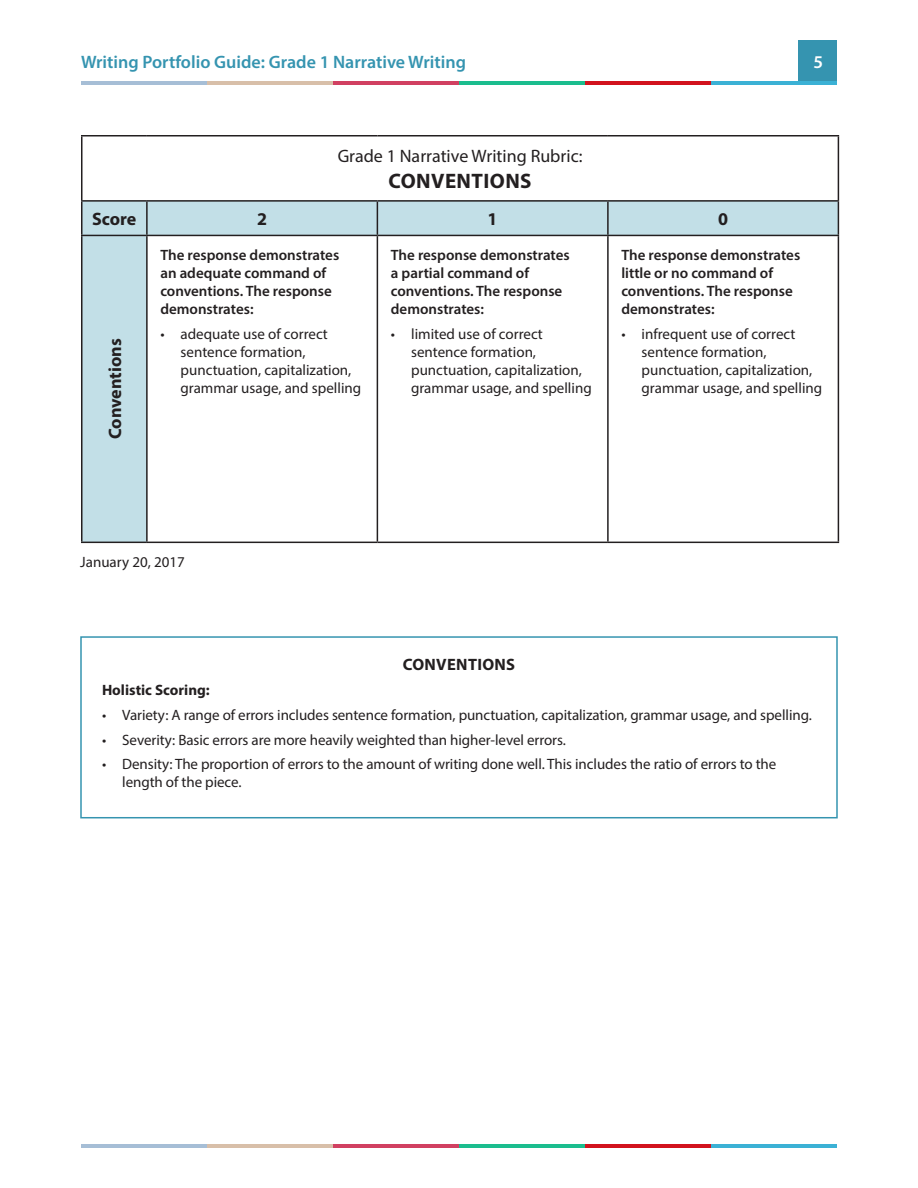
<style>
.page{position:relative;width:918px;height:1188px;background:#fff}
.page>*{position:absolute;margin:0;border:0;box-sizing:border-box;transform-origin:0 0}
.t1{font:700 21px "Myriad Pro";letter-spacing:.02em;color:#231f20}
.t2{font:600 18px "Myriad Pro";color:#3594b0}
.t3{font:18px "Myriad Pro";color:#231f20}
.t4{font:700 18px "Myriad Pro";color:#231f20}
.t5{font:600 18px "Myriad Pro";color:#fff}
.t6{font:700 16.5px "Myriad Pro";letter-spacing:.02em;color:#231f20}
.main_body{font:15px/18px "Myriad Pro";letter-spacing:-.005em;color:#231f20}
.t7{font:600 15px/18px "Myriad Pro";color:#231f20}
.t8{font:700 15px "Myriad Pro";color:#231f20}
</style>
<div class="page">
<div style="left:798px;top:40px;width:39px;height:41px;background:#3594b0"></div>
<hr style="left:81px;top:81px;width:126px;height:4px;background:#a6bed6">
<hr style="left:333px;top:81px;width:126px;height:4px;background:#d14061">
<hr style="left:711px;top:81px;width:126px;height:4px;background:#3bb1d5">
<hr style="left:207px;top:81px;width:126px;height:4px;background:#d8bfa9">
<hr style="left:585px;top:81px;width:126px;height:4px;background:#d2121d">
<hr style="left:459px;top:81px;width:126px;height:4px;background:#1bbd8e">
<hr style="left:81px;top:1144px;width:126px;height:4px;background:#a6bed6">
<hr style="left:333px;top:1144px;width:126px;height:4px;background:#d14061">
<hr style="left:711px;top:1144px;width:126px;height:4px;background:#3bb1d5">
<hr style="left:207px;top:1144px;width:126px;height:4px;background:#d8bfa9">
<hr style="left:585px;top:1144px;width:126px;height:4px;background:#d2121d">
<hr style="left:459px;top:1144px;width:126px;height:4px;background:#1bbd8e">
<svg style="left:82px;top:202px;width:756px;height:340px"></svg>
<hr style="left:81px;top:135px;width:66px;height:1px;background:#231f20">
<hr style="left:81px;top:136px;width:1px;height:64px;background:#231f20">
<hr style="left:147px;top:135px;width:230px;height:1px;background:#231f20">
<hr style="left:377px;top:135px;width:231px;height:1px;background:#231f20">
<hr style="left:608px;top:135px;width:231px;height:1px;background:#231f20">
<hr style="left:838px;top:136px;width:1px;height:64px;background:#231f20">
<hr style="left:81px;top:200px;width:66px;height:2px;background:#231f20">
<hr style="left:81px;top:202px;width:1px;height:33px;background:#231f20">
<hr style="left:147px;top:200px;width:230px;height:2px;background:#231f20">
<hr style="left:377px;top:200px;width:231px;height:2px;background:#231f20">
<hr style="left:608px;top:200px;width:231px;height:2px;background:#231f20">
<hr style="left:377px;top:236px;width:1px;height:306px;background:#231f20">
<hr style="left:607px;top:236px;width:2px;height:306px;background:#231f20">
<hr style="left:838px;top:236px;width:1px;height:306px;background:#231f20">
<hr style="left:147px;top:542px;width:230px;height:1px;background:#231f20">
<hr style="left:377px;top:542px;width:231px;height:1px;background:#231f20">
<hr style="left:608px;top:542px;width:231px;height:1px;background:#231f20">
<hr style="left:81px;top:235px;width:66px;height:1px;background:#231f20">
<hr style="left:81px;top:236px;width:1px;height:306px;background:#231f20">
<hr style="left:146px;top:236px;width:2px;height:306px;background:#231f20">
<hr style="left:81px;top:542px;width:66px;height:1px;background:#231f20">
<hr style="left:146px;top:202px;width:2px;height:33px;background:#231f20">
<hr style="left:147px;top:235px;width:230px;height:1px;background:#231f20">
<hr style="left:377px;top:202px;width:1px;height:33px;background:#231f20">
<hr style="left:377px;top:235px;width:231px;height:1px;background:#231f20">
<hr style="left:607px;top:202px;width:2px;height:33px;background:#231f20">
<hr style="left:838px;top:202px;width:1px;height:33px;background:#231f20">
<hr style="left:608px;top:235px;width:231px;height:1px;background:#231f20">
<div style="left:80px;top:636px;width:758px;height:182px;border:2px solid #3594b0"></div>
<p class="t2" style="left:81px;top:50px;width:387px">Writing Portfolio Guide: Grade 1 Narrative Writing</p>
<p class="t5" style="left:813px;top:50px;width:11px">5</p>
<p class="t3" style="left:338px;top:145px;width:246px">Grade 1 Narrative Writing Rubric:</p>
<p class="t1" style="left:389px;top:167px;width:145px">CONVENTIONS</p>
<p class="t4" style="left:92px;top:207px;width:46px">Score</p>
<p class="t4" style="left:257px;top:207px;width:11px">2</p>
<p class="t4" style="left:488px;top:207px;width:11px">1</p>
<p class="t4" style="left:718px;top:207px;width:11px">0</p>
<p class="t4" style="left:103px;top:439px;width:102px;rotate:-90deg">Conventions</p>
<p class="t7" style="left:160px;top:246px;width:180px">The response demonstrates an adequate command of conventions. The response demonstrates:</p>
<p class="main_body" style="left:181px;top:325px;width:182px;text-indent:-20px">• adequate use of correct sentence formation, punctuation, capitalization, grammar usage, and spelling</p>
<p class="t7" style="left:391px;top:246px;width:180px">The response demonstrates a partial command of conventions. The response demonstrates:</p>
<p class="main_body" style="left:411px;top:325px;width:182px;text-indent:-20px">• limited use of correct sentence formation, punctuation, capitalization, grammar usage, and spelling</p>
<p class="t7" style="left:621px;top:246px;width:180px">The response demonstrates little or no command of conventions. The response demonstrates:</p>
<p class="main_body" style="left:642px;top:325px;width:182px;text-indent:-20px">• infrequent use of correct sentence formation, punctuation, capitalization, grammar usage, and spelling</p>
<p class="main_body" style="left:80px;top:552px;width:106px">January 20, 2017</p>
<p class="t6" style="left:403px;top:654px;width:114px">CONVENTIONS</p>
<p class="t8" style="left:102px;top:680px;width:109px">Holistic Scoring:</p>
<p class="main_body" style="left:102px;top:706px;width:711px">• Variety: A range of errors includes sentence formation, punctuation, capitalization, grammar usage, and spelling.</p>
<p class="main_body" style="left:102px;top:730px;width:465px">• Severity: Basic errors are more heavily weighted than higher-level errors.</p>
<p class="main_body" style="left:122px;top:755px;width:656px;text-indent:-20px">• Density: The proportion of errors to the amount of writing done well. This includes the ratio of errors to the length of the piece.</p>
</div>
